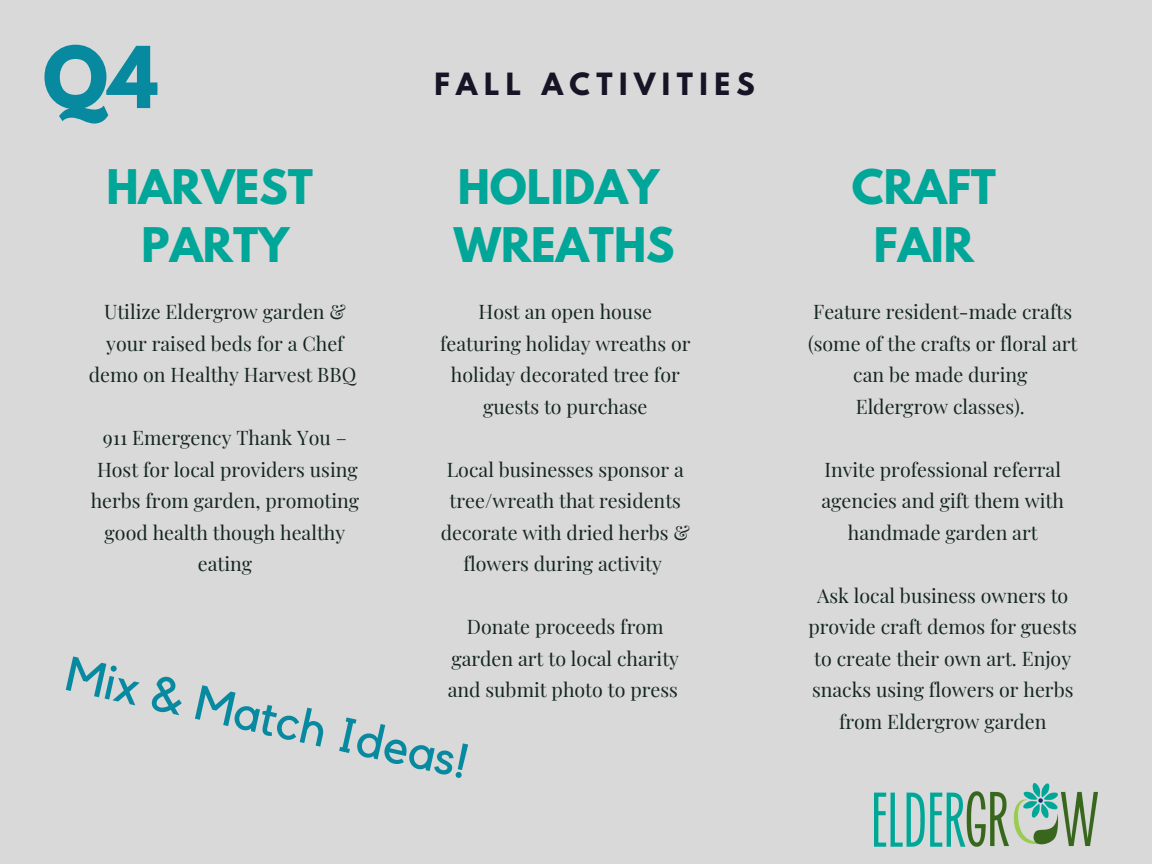
<style>
.page{position:relative;width:1152px;height:864px;background:#d9d9d9}
.page>*{position:absolute;margin:0;border:0;box-sizing:border-box;transform-origin:0 0}
.t1{font:700 75.45px "League Spartan";color:#0789a0}
.t2{font:48.3px "Kollektif";color:#0789a0}
.t3{font:700 42.3px/58.5px "League Spartan";color:#00a698;text-align:center}
.t4{font:700 27.15px "League Spartan";letter-spacing:.24em;color:#171426}
.t5{font:19.65px/31.5px "Playfair Display";color:#152620;text-align:center}
</style>
<div class="page">
<img style="left:874px;top:783px;width:224px;height:64px">
<h1 class="t1" style="left:43px;top:40px;width:117px">Q4</h1>
<h3 class="t3" style="left:106px;top:163px;width:208px">HARVEST<br>PARTY</h3>
<p class="t5" style="left:89px;top:295px;width:269px">Utilize Eldergrow garden &amp; your raised beds for a Chef demo on Healthy Harvest BBQ</p>
<p class="t5" style="left:91px;top:421px;width:270px">911 Emergency Thank You –<br>Host for local providers using herbs from garden, promoting good health though healthy eating</p>
<h3 class="t4" style="left:434px;top:70px;width:322px">FALL ACTIVITIES</h3>
<h3 class="t3" style="left:454px;top:163px;width:222px;text-align:left">HOLIDAY<br>WREATHS</h3>
<p class="t5" style="left:440px;top:295px;width:252px">Host an open house featuring holiday wreaths or holiday decorated tree for guests to purchase</p>
<p class="t5" style="left:441px;top:453px;width:251px">Local businesses sponsor a tree/wreath that residents decorate with dried herbs &amp; flowers during activity</p>
<p class="t5" style="left:448px;top:610px;width:233px">Donate proceeds from garden art to local charity and submit photo to press</p>
<h2 class="t2" style="left:72px;top:650px;width:413px;rotate:13deg">Mix &amp; Match Ideas!</h2>
<h3 class="t3" style="left:852px;top:163px;width:146px">CRAFT<br>FAIR</h3>
<p class="t5" style="left:808px;top:295px;width:271px">Feature resident-made crafts (some of the crafts or floral art can be made during<br>Eldergrow classes).</p>
<p class="t5" style="left:821px;top:453px;width:244px">Invite professional referral agencies and gift them with handmade garden art</p>
<p class="t5" style="left:808px;top:579px;width:270px">Ask local business owners to provide craft demos for guests to create their own art. Enjoy snacks using flowers or herbs from Eldergrow garden</p>
</div>
